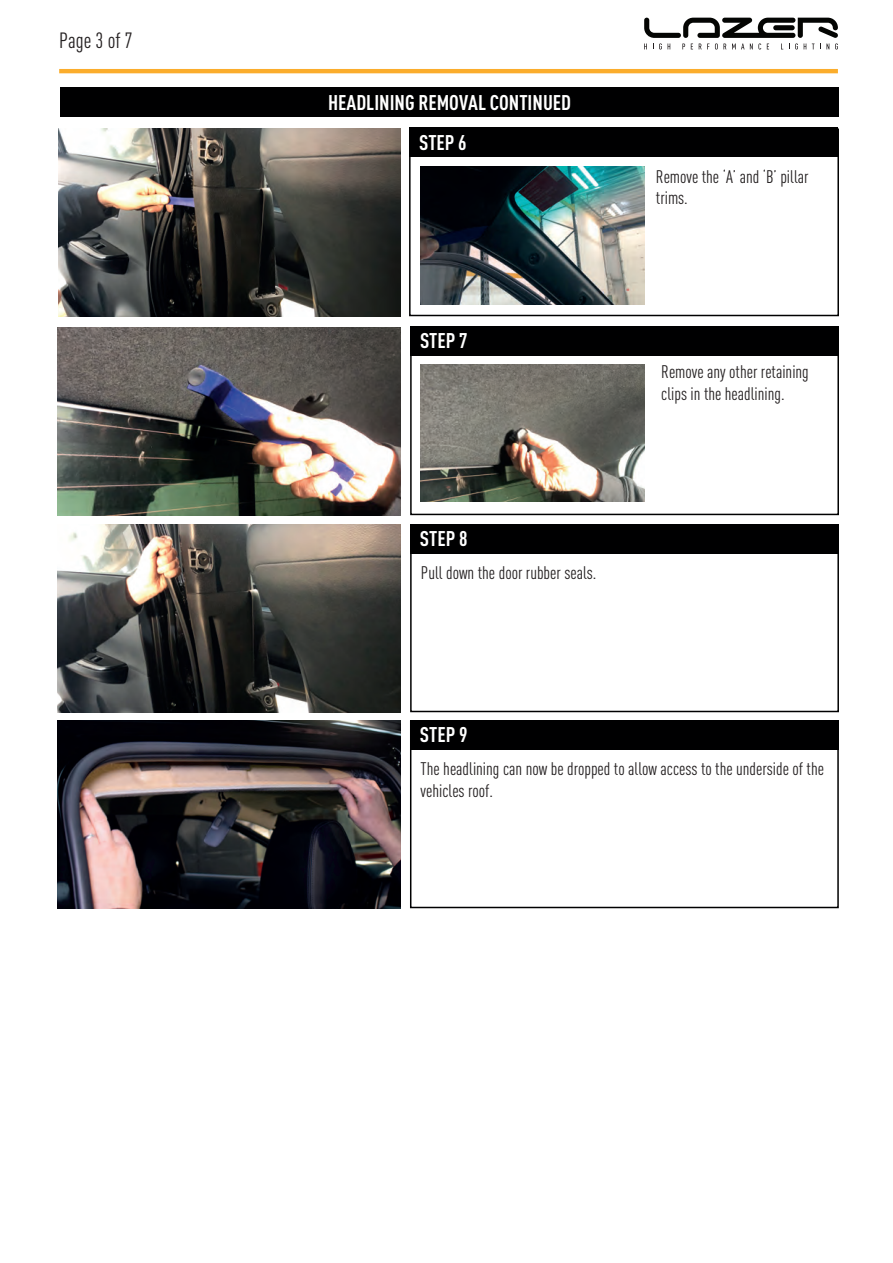
<style>
.page{position:relative;width:893px;height:1263px;background:#fff}
.page>*{position:absolute;margin:0;border:0;box-sizing:border-box;transform-origin:0 0}
.t1{font:condensed 21.75px "DINOT";color:#231f20}
.t2{font:700 condensed 21px "DINOT";color:#fff}
.t3{font:condensed 18px/21.6px "DINOT";color:#231f20}
</style>
<div class="page">
<div style="left:410px;top:720px;width:429px;height:188px;border:2px solid #000001"></div>
<div style="left:409px;top:128px;width:430px;height:188px;border:2px solid #000001"></div>
<svg style="left:644px;top:18px;width:194px;height:32px"></svg>
<hr style="left:59px;top:69px;width:779px;height:4px;background:#fbad2c">
<div style="left:60px;top:87px;width:779px;height:30px;background:#000001"></div>
<img style="left:58px;top:128px;width:343px;height:188px">
<img style="left:57px;top:327px;width:344px;height:188px">
<img style="left:57px;top:524px;width:344px;height:188px">
<img style="left:57px;top:720px;width:344px;height:188px">
<div style="left:410px;top:524px;width:429px;height:30px;background:#000001"></div>
<div style="left:410px;top:720px;width:429px;height:30px;background:#000001"></div>
<div style="left:410px;top:326px;width:429px;height:30px;background:#000001"></div>
<div style="left:410px;top:524px;width:429px;height:188px;border:2px solid #000001"></div>
<div style="left:410px;top:327px;width:429px;height:188px;border:2px solid #000001"></div>
<div style="left:410px;top:127px;width:428px;height:30px;background:#000001"></div>
<img style="left:421px;top:167px;width:223px;height:137px">
<img style="left:421px;top:364px;width:223px;height:138px">
<p class="t1" style="left:59px;top:28px;width:75px">Page 3 of 7</p>
<p class="t2" style="left:328px;top:90px;width:244px">HEADLINING REMOVAL CONTINUED</p>
<p class="t2" style="left:419px;top:130px;width:49px">STEP 6</p>
<p class="t2" style="left:420px;top:328px;width:49px">STEP 7</p>
<p class="t2" style="left:420px;top:526px;width:49px">STEP 8</p>
<p class="t3" style="left:421px;top:561px;width:177px">Pull down the door rubber seals.</p>
<p class="t2" style="left:420px;top:722px;width:49px">STEP 9</p>
<p class="t3" style="left:656px;top:166px;width:154px">Remove the ‘A’ and ‘B’ pillar trims.</p>
<p class="t3" style="left:661px;top:361px;width:149px">Remove any other retaining clips in the headlining.</p>
<p class="t3" style="left:421px;top:758px;width:405px">The headlining can now be dropped to allow access to the underside of the vehicles roof.</p>
</div>
